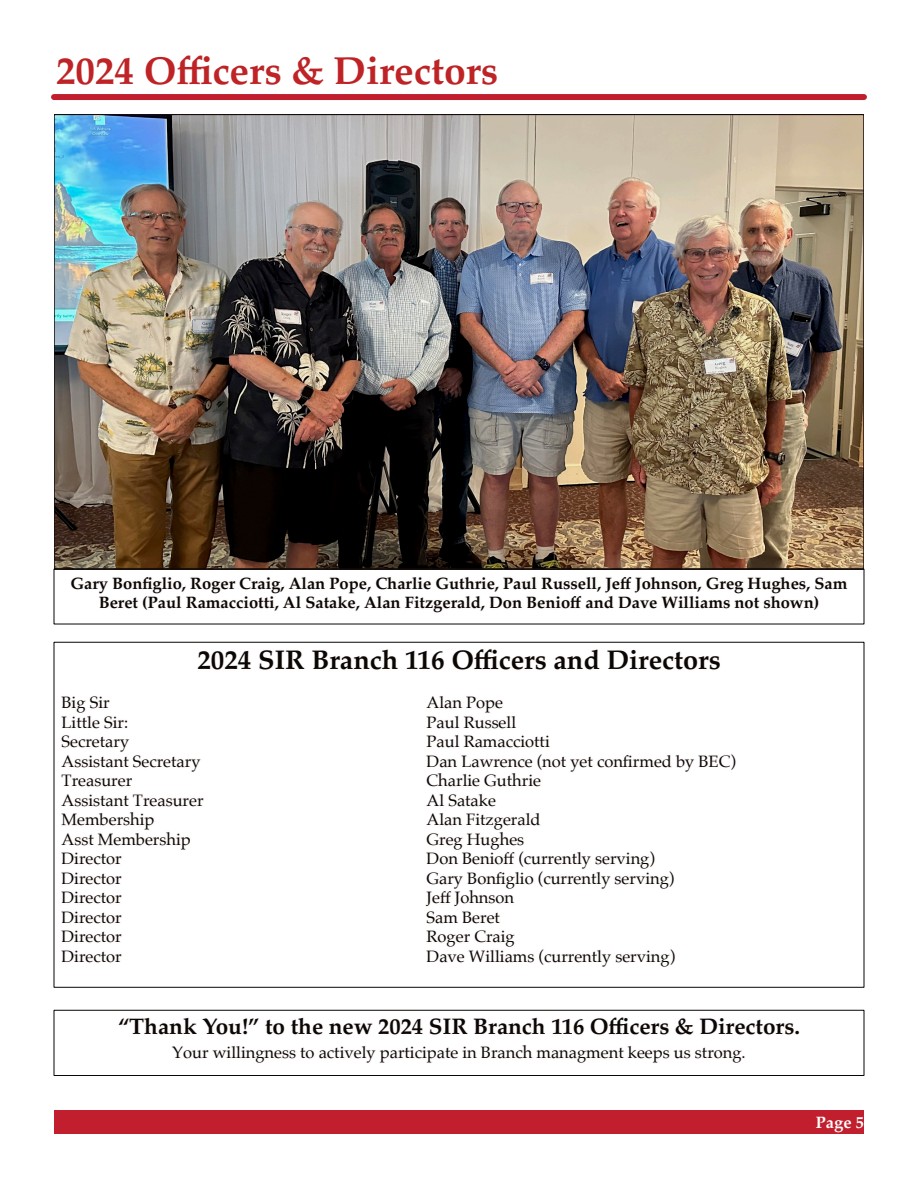
<style>
.page{position:relative;width:918px;height:1188px;background:#fff}
.page>*{position:absolute;margin:0;border:0;box-sizing:border-box;transform-origin:0 0}
.t1{font:700 39px "Palatino";color:#bf2325}
.t2{font:700 27px "Palatino";color:#080704}
.t3{font:700 22.5px "Palatino";color:#080704}
.t4{font:16.5px "Palatino";color:#080704}
.t5{font:700 16.5px/19.5px "Palatino";color:#080704;text-align:center}
.t6{font:700 16.5px "Palatino";color:#fff}
</style>
<div class="page">
<div style="left:54px;top:1110px;width:810px;height:24px;background:#c11f2d"></div>
<div style="left:54px;top:94px;width:810px;height:6px;background:#c11f2d"></div>
<img style="left:57px;top:117px;width:804px;height:449px">
<div style="left:54px;top:114px;width:810px;height:455px;border:2px solid #1a0a0a"></div>
<div style="left:54px;top:569px;width:810px;height:55px;border:1px solid #080704"></div>
<div style="left:54px;top:1010px;width:810px;height:66px;border:1px solid #080704"></div>
<h1 class="t1" style="left:56px;top:52px;width:444px">2024 Officers &amp; Directors</h1>
<p class="t5" style="left:71px;top:574px;width:779px">Gary Bonfiglio, Roger Craig, Alan Pope, Charlie Guthrie, Paul Russell, Jeff Johnson, Greg Hughes, Sam<br>Beret (Paul Ramacciotti, Al Satake, Alan Fitzgerald, Don Benioff and Dave Williams not shown)</p>
<h2 class="t2" style="left:197px;top:647px;width:525px">2024 SIR Branch 116 Officers and Directors</h2>
<p class="t4" style="left:62px;top:695px;width:50px">Big Sir</p>
<p class="t4" style="left:427px;top:695px;width:78px">Alan Pope</p>
<p class="t4" style="left:62px;top:714px;width:68px">Little Sir:</p>
<p class="t4" style="left:427px;top:714px;width:91px">Paul Russell</p>
<p class="t4" style="left:62px;top:734px;width:69px">Secretary</p>
<p class="t4" style="left:427px;top:734px;width:125px">Paul Ramacciotti</p>
<p class="t4" style="left:62px;top:753px;width:140px">Assistant Secretary</p>
<p class="t4" style="left:427px;top:753px;width:311px">Dan Lawrence (not yet confirmed by BEC)</p>
<p class="t4" style="left:62px;top:773px;width:72px">Treasurer</p>
<p class="t4" style="left:427px;top:773px;width:116px">Charlie Guthrie</p>
<p class="t4" style="left:62px;top:792px;width:144px">Assistant Treasurer</p>
<p class="t4" style="left:427px;top:792px;width:71px">Al Satake</p>
<p class="t4" style="left:62px;top:812px;width:94px">Membership</p>
<p class="t4" style="left:427px;top:812px;width:115px">Alan Fitzgerald</p>
<p class="t4" style="left:62px;top:831px;width:131px">Asst Membership</p>
<p class="t4" style="left:427px;top:831px;width:99px">Greg Hughes</p>
<p class="t4" style="left:62px;top:851px;width:62px">Director</p>
<p class="t4" style="left:427px;top:851px;width:230px">Don Benioff (currently serving)</p>
<p class="t4" style="left:62px;top:870px;width:62px">Director</p>
<p class="t4" style="left:427px;top:870px;width:249px">Gary Bonfiglio (currently serving)</p>
<p class="t4" style="left:62px;top:890px;width:62px">Director</p>
<p class="t4" style="left:427px;top:890px;width:89px">Jeff Johnson</p>
<p class="t4" style="left:62px;top:909px;width:62px">Director</p>
<p class="t4" style="left:427px;top:909px;width:75px">Sam Beret</p>
<p class="t4" style="left:62px;top:929px;width:62px">Director</p>
<p class="t4" style="left:427px;top:929px;width:90px">Roger Craig</p>
<p class="t4" style="left:62px;top:948px;width:62px">Director</p>
<p class="t4" style="left:427px;top:948px;width:250px">Dave Williams (currently serving)</p>
<h3 class="t3" style="left:118px;top:1016px;width:683px">“Thank You!” to the new 2024 SIR Branch 116 Officers &amp; Directors.</h3>
<p class="t4" style="left:172px;top:1044px;width:575px">Your willingness to actively participate in Branch managment keeps us strong.</p>
<p class="t6" style="left:816px;top:1114px;width:50px">Page 5</p>
</div>
